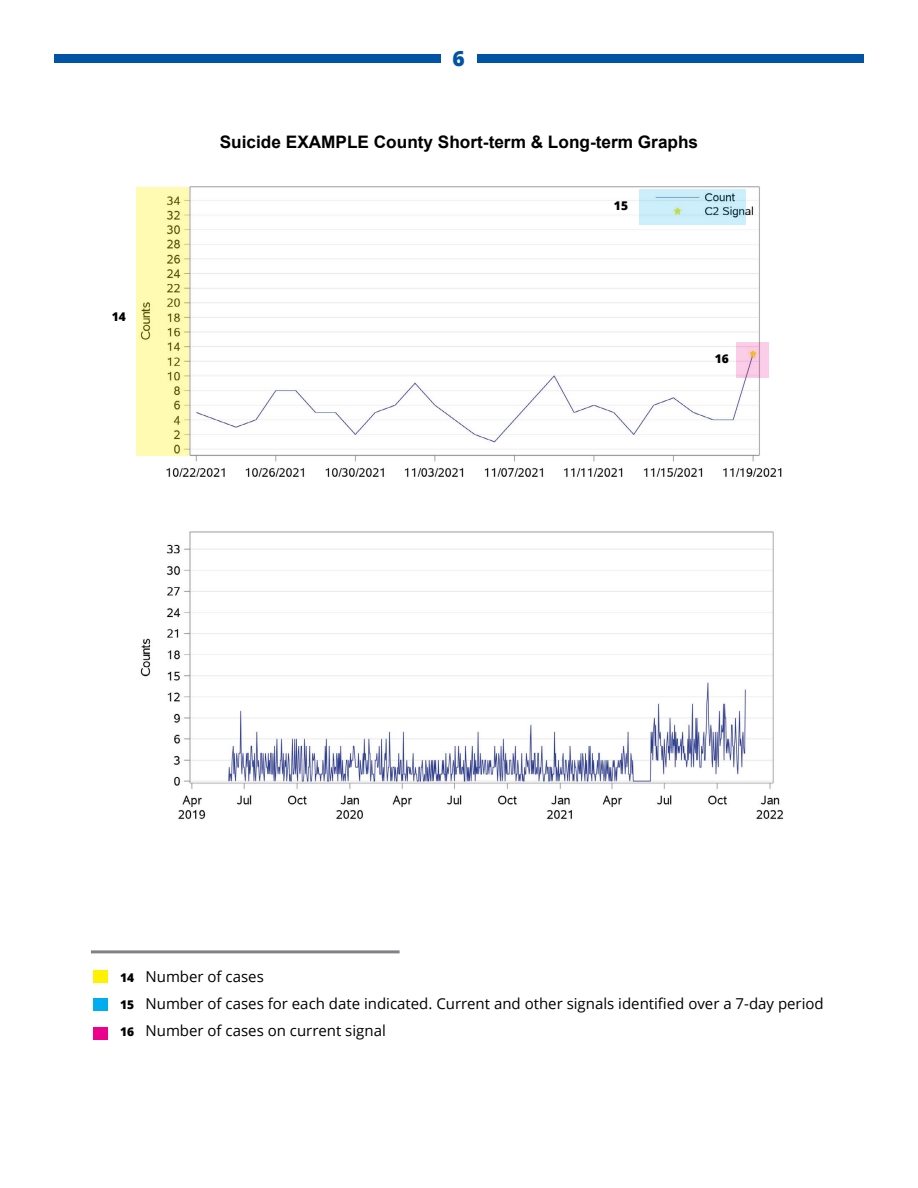
<style>
.page{position:relative;width:918px;height:1188px;background:#fff}
.page>*{position:absolute;margin:0;border:0;box-sizing:border-box;transform-origin:0 0}
.t1{font:800 21px "Open Sans";color:#0053a5}
.t2{font:700 17.25px "Arial";color:#000}
.t3{font:15px/27px "Open Sans";color:#000}
.t4{font:800 12px "Open Sans";color:#000}
.s1{font-weight:800;font-size:12px}
</style>
<div class="page">
<img style="left:136px;top:186px;width:648px;height:634px">
<div style="left:93px;top:970px;width:15px;height:13px;background:#fff200"></div>
<div style="left:93px;top:998px;width:15px;height:13px;background:#00aeef"></div>
<div style="left:93px;top:1027px;width:15px;height:13px;background:#ec008c"></div>
<hr style="left:91px;top:950px;width:309px;height:3px;background:#808285">
<svg style="left:137px;top:187px;width:52px;height:268px;background:#f4f0a8"></svg>
<svg style="left:639px;top:189px;width:106px;height:36px;background:#c1e3ee"></svg>
<svg style="left:736px;top:342px;width:33px;height:36px"></svg>
<div style="left:54px;top:54px;width:810px;height:9px;background:#0053a5"></div>
<div style="left:441px;top:50px;width:35px;height:22px;background:#fff"></div>
<h1 class="t1" style="left:453px;top:42px;width:14px">6</h1>
<p class="t2" style="left:220px;top:130px;width:480px">Suicide EXAMPLE County Short-term &amp; Long-term Graphs</p>
<p class="t4" style="left:112px;top:307px;width:16px">14</p>
<p class="t4" style="left:614px;top:196px;width:16px">15</p>
<p class="t4" style="left:715px;top:349px;width:16px">16</p>
<p class="t3" style="left:120px;top:962px;width:705px"><span class="s1">14</span> Number of cases<br><span class="s1">15</span> Number of cases for each date indicated. Current and other signals identified over a 7-day period<br><span class="s1">16</span> Number of cases on current signal</p>
</div>
